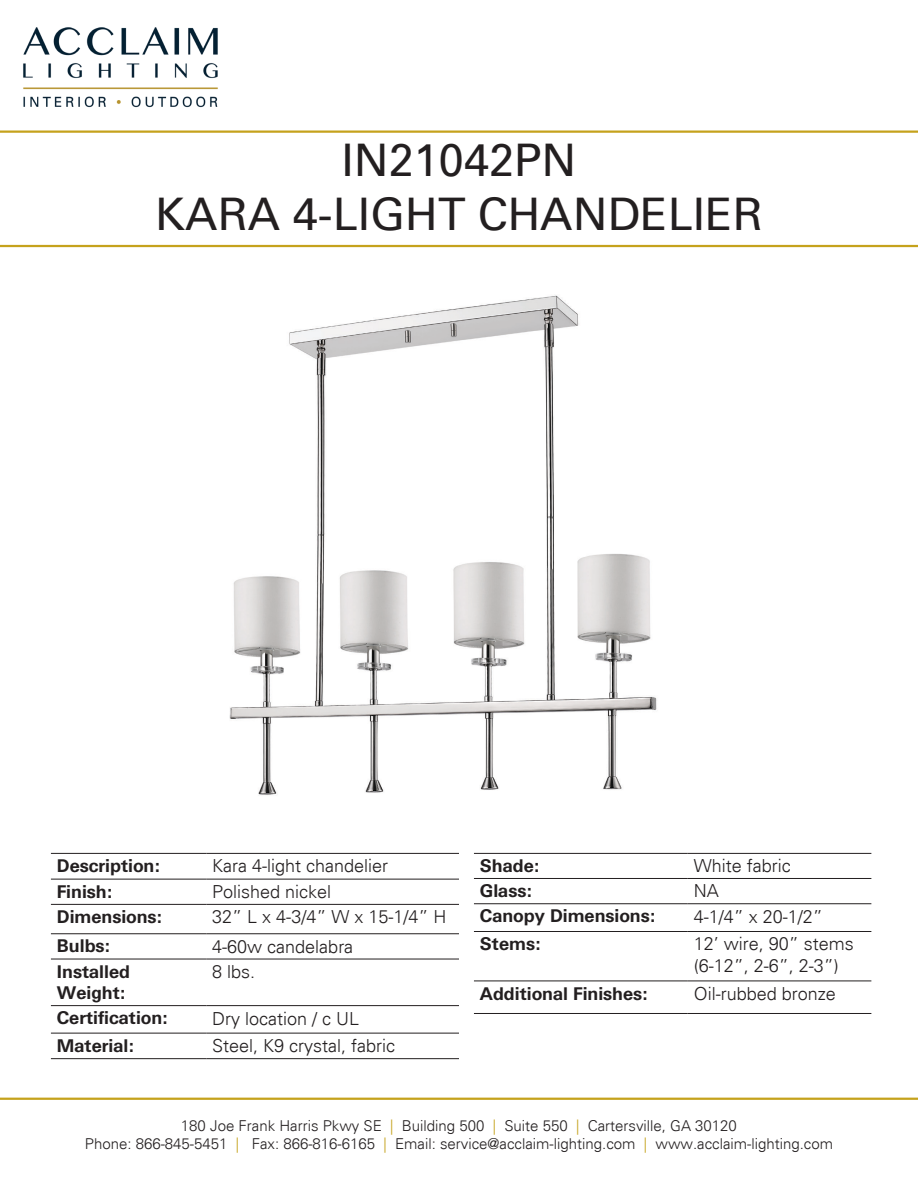
<style>
.page{position:relative;width:918px;height:1188px;background:#fff}
.page>*{position:absolute;margin:0;border:0;box-sizing:border-box;transform-origin:0 0}
.t1{font:45px "Univers";color:#231f20}
.t2{font:300 18px "Univers";color:#231f20}
.t3{font:700 18px/21.6px "Univers BQ";color:#231f20}
.t4{font:300 15px "Univers";color:#231f20}
.s1{color:#c5a21c}
</style>
<div class="page">
<hr style="left:0;top:130px;width:918px;height:3px;background:#c5a21c">
<hr style="left:0;top:245px;width:918px;height:2px;background:#c5a21c">
<hr style="left:0;top:1098px;width:918px;height:2px;background:#c5a21c">
<hr style="left:51px;top:853px;width:155px;height:1px;background:#231f20">
<hr style="left:206px;top:853px;width:253px;height:1px;background:#231f20">
<hr style="left:51px;top:879px;width:155px;height:1px;background:#231f20">
<hr style="left:206px;top:879px;width:253px;height:1px;background:#231f20">
<hr style="left:51px;top:904px;width:155px;height:1px;background:#231f20">
<hr style="left:206px;top:904px;width:253px;height:1px;background:#231f20">
<hr style="left:51px;top:933px;width:155px;height:1px;background:#231f20">
<hr style="left:206px;top:933px;width:253px;height:1px;background:#231f20">
<hr style="left:51px;top:959px;width:155px;height:1px;background:#231f20">
<hr style="left:206px;top:959px;width:253px;height:1px;background:#231f20">
<hr style="left:51px;top:1005px;width:155px;height:1px;background:#231f20">
<hr style="left:206px;top:1005px;width:253px;height:1px;background:#231f20">
<hr style="left:51px;top:1033px;width:155px;height:1px;background:#231f20">
<hr style="left:206px;top:1033px;width:253px;height:1px;background:#231f20">
<hr style="left:51px;top:1058px;width:155px;height:1px;background:#231f20">
<hr style="left:206px;top:1058px;width:253px;height:1px;background:#231f20">
<hr style="left:474px;top:853px;width:214px;height:1px;background:#231f20">
<hr style="left:688px;top:853px;width:183px;height:1px;background:#231f20">
<hr style="left:474px;top:878px;width:214px;height:1px;background:#231f20">
<hr style="left:688px;top:878px;width:183px;height:1px;background:#231f20">
<hr style="left:474px;top:903px;width:214px;height:1px;background:#231f20">
<hr style="left:688px;top:903px;width:183px;height:1px;background:#231f20">
<hr style="left:474px;top:931px;width:214px;height:1px;background:#231f20">
<hr style="left:688px;top:931px;width:183px;height:1px;background:#231f20">
<hr style="left:474px;top:981px;width:214px;height:1px;background:#231f20">
<hr style="left:688px;top:981px;width:183px;height:1px;background:#231f20">
<hr style="left:474px;top:1013px;width:214px;height:1px;background:#231f20">
<hr style="left:688px;top:1013px;width:183px;height:1px;background:#231f20">
<img style="left:229px;top:295px;width:428px;height:500px">
<img style="left:23px;top:27px;width:195px;height:81px">
<p class="t1" style="left:341px;top:134px;width:237px">IN21042PN</p>
<p class="t1" style="left:155px;top:188px;width:609px">KARA 4-LIGHT CHANDELIER</p>
<p class="t3" style="left:57px;top:855px;width:104px">Description:</p>
<p class="t2" style="left:212px;top:855px;width:178px">Kara 4-light chandelier</p>
<p class="t3" style="left:57px;top:881px;width:57px">Finish:</p>
<p class="t2" style="left:212px;top:881px;width:121px">Polished nickel</p>
<p class="t3" style="left:57px;top:906px;width:106px">Dimensions:</p>
<p class="t2" style="left:212px;top:906px;width:236px">32” L x 4-3/4” W x 15-1/4” H</p>
<p class="t3" style="left:57px;top:936px;width:54px">Bulbs:</p>
<p class="t2" style="left:212px;top:936px;width:143px">4-60w candelabra</p>
<p class="t3" style="left:57px;top:961px;width:75px">Installed<br>Weight:</p>
<p class="t2" style="left:212px;top:961px;width:45px">8 lbs.</p>
<p class="t3" style="left:57px;top:1008px;width:112px">Certification:</p>
<p class="t2" style="left:212px;top:1007px;width:149px">Dry location / c UL</p>
<p class="t3" style="left:57px;top:1035px;width:78px">Material:</p>
<p class="t2" style="left:212px;top:1035px;width:185px">Steel, K9 crystal, fabric</p>
<p class="t3" style="left:480px;top:855px;width:61px">Shade:</p>
<p class="t2" style="left:694px;top:855px;width:99px">White fabric</p>
<p class="t3" style="left:480px;top:880px;width:53px">Glass:</p>
<p class="t2" style="left:694px;top:880px;width:27px">NA</p>
<p class="t3" style="left:480px;top:906px;width:177px">Canopy Dimensions:</p>
<p class="t2" style="left:694px;top:906px;width:131px">4-1/4” x 20-1/2”</p>
<p class="t3" style="left:480px;top:933px;width:62px">Stems:</p>
<p class="t2" style="left:694px;top:933px;width:162px">12’ wire, 90” stems</p>
<p class="t2" style="left:694px;top:955px;width:147px">(6-12”, 2-6”, 2-3”)</p>
<p class="t3" style="left:480px;top:983px;width:169px">Additional Finishes:</p>
<p class="t2" style="left:694px;top:983px;width:144px">Oil-rubbed bronze</p>
<p class="t4" style="left:181px;top:1117px;width:558px">180 Joe Frank Harris Pkwy SE <span class="s1">|</span> Building 500 <span class="s1">|</span> Suite 550 <span class="s1">|</span> Cartersville, GA 30120</p>
<p class="t4" style="left:85px;top:1135px;width:750px">Phone: 866-845-5451 <span class="s1">|</span> Fax: 866-816-6165 <span class="s1">|</span> Email: service@acclaim-lighting.com <span class="s1">|</span> www.acclaim-lighting.com</p>
</div>
